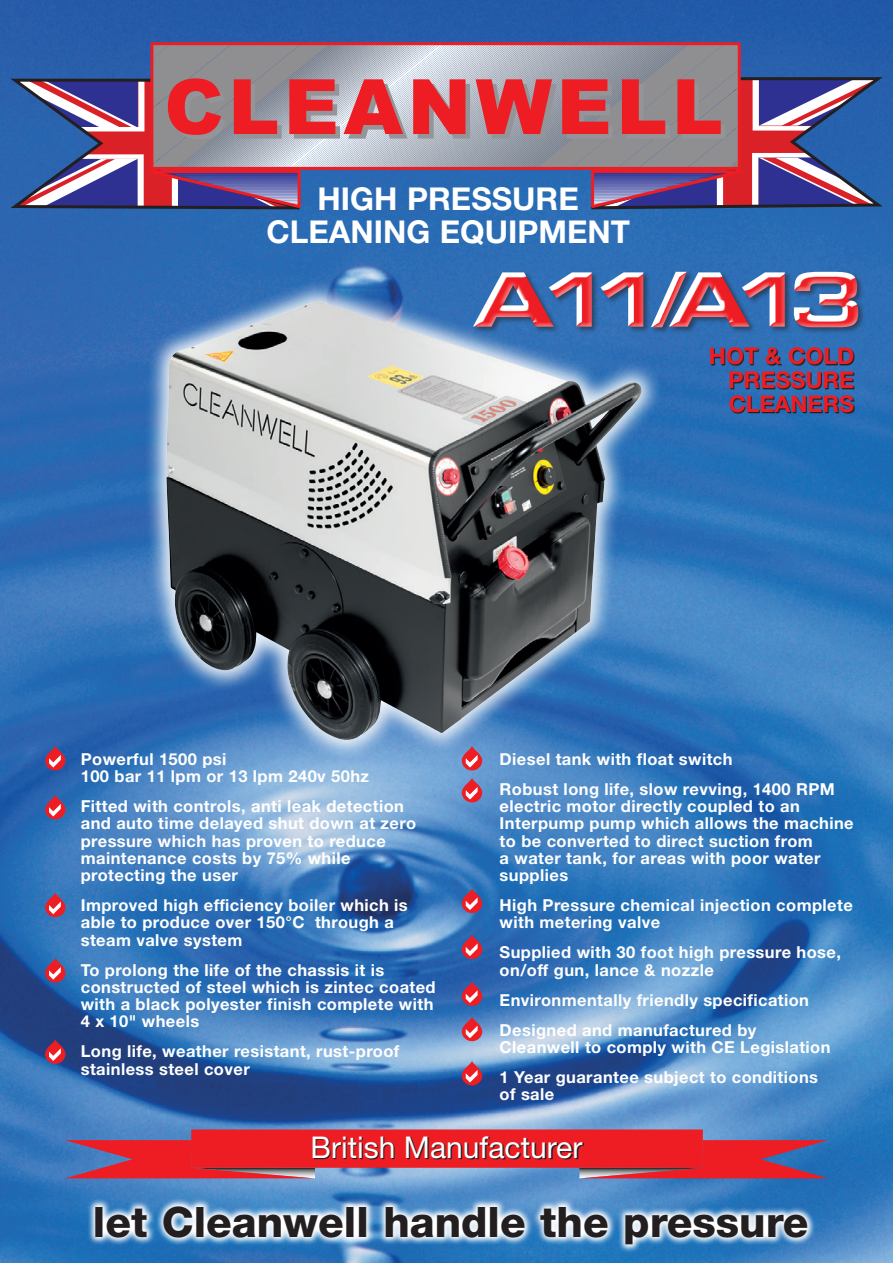
<style>
.page{position:relative;width:893px;height:1263px;background:#fff}
.page>*{position:absolute;margin:0;border:0;box-sizing:border-box;transform-origin:0 0}
.t1{font:75px "Eurostile LT Std Bold Ex 2";letter-spacing:-.26em;color:#ee1d23}
.t2{font:800 42px "Helvetica Neue LT Std";color:#231f20}
.t3{font:700 31.5px "Helvetica Neue LT Std";color:#fff}
.t4{font:30px "Helvetica Neue LT Std";color:#fff}
.t5{font:700 23.1px/24px "Helvetica Neue LT Std";color:#ee1d23;text-align:justify}
.t6{font:700 16.5px/17.2px "Helvetica Neue LT Std";letter-spacing:.025em;color:#fff}
</style>
<div class="page">
<img style="left:0;top:0;width:893px;height:1263px">
<svg style="left:10px;top:44px;width:873px;height:165px;background:#886f8e"></svg>
<svg style="left:711px;top:348px;width:144px;height:65px;background:#295483"></svg>
<svg style="left:579px;top:1140px;width:249px;height:38px;background:#b63a4e"></svg>
<svg style="left:65px;top:1140px;width:250px;height:38px;background:#bd3c4f"></svg>
<div style="left:191px;top:1129px;width:512px;height:39px;background:#ee1d23"></div>
<svg style="left:314px;top:1137px;width:270px;height:22px"></svg>
<div style="left:144px;top:279px;width:519px;height:483px;background:#fff;opacity:.9"></div>
<img style="left:166px;top:301px;width:476px;height:442px">
<svg style="left:45px;top:745px;width:20px;height:25px"></svg>
<svg style="left:49px;top:755px;width:12px;height:12px"></svg>
<svg style="left:45px;top:794px;width:20px;height:25px"></svg>
<svg style="left:49px;top:804px;width:12px;height:12px"></svg>
<svg style="left:45px;top:892px;width:20px;height:25px"></svg>
<svg style="left:49px;top:901px;width:12px;height:13px"></svg>
<svg style="left:45px;top:958px;width:20px;height:24px"></svg>
<svg style="left:49px;top:967px;width:12px;height:12px"></svg>
<svg style="left:45px;top:1039px;width:20px;height:25px"></svg>
<svg style="left:49px;top:1048px;width:12px;height:13px"></svg>
<svg style="left:462px;top:745px;width:20px;height:25px"></svg>
<svg style="left:466px;top:755px;width:12px;height:12px"></svg>
<svg style="left:462px;top:777px;width:20px;height:25px"></svg>
<svg style="left:466px;top:787px;width:12px;height:12px"></svg>
<svg style="left:462px;top:934px;width:20px;height:25px"></svg>
<svg style="left:466px;top:943px;width:12px;height:13px"></svg>
<svg style="left:462px;top:888px;width:20px;height:25px"></svg>
<svg style="left:466px;top:897px;width:12px;height:13px"></svg>
<svg style="left:462px;top:981px;width:20px;height:25px"></svg>
<svg style="left:466px;top:990px;width:12px;height:13px"></svg>
<svg style="left:462px;top:1016px;width:20px;height:25px"></svg>
<svg style="left:466px;top:1025px;width:12px;height:13px"></svg>
<svg style="left:462px;top:1060px;width:20px;height:25px"></svg>
<svg style="left:466px;top:1070px;width:12px;height:12px"></svg>
<div style="left:472px;top:269px;width:394px;height:66px;background:#3070b6"></div>
<div style="left:469px;top:268px;width:395px;height:65px;background:#fff;opacity:.8"></div>
<svg style="left:467px;top:266px;width:396px;height:65px"></svg>
<svg style="left:87px;top:1197px;width:729px;height:56px"></svg>
<p class="t3" style="left:318px;top:179px;width:263px">HIGH PRESSURE</p>
<p class="t3" style="left:266px;top:212px;width:365px">CLEANING EQUIPMENT</p>
<h1 class="t1" style="left:473px;top:247px;width:392px">A11/A13</h1>
<p class="t5" style="left:728px;top:344px;width:127px;text-indent:-19px">HOT &amp; COLD PRESSURE CLEANERS</p>
<p class="t6" style="left:81px;top:750px;width:290px">Powerful 1500 psi<br>100 bar 11 lpm or 13 lpm 240v 50hz</p>
<p class="t6" style="left:81px;top:797px;width:337px">Fitted with controls, anti leak detection and auto time delayed shut down at zero pressure which has proven to reduce maintenance costs by 75% while protecting the user</p>
<p class="t6" style="left:81px;top:896px;width:329px">Improved high efficiency boiler which is able to produce over 150°C through a steam valve system</p>
<p class="t6" style="left:81px;top:961px;width:356px">To prolong the life of the chassis it is constructed of steel which is zintec coated with a black polyester finish complete with 4 x 10" wheels</p>
<p class="t6" style="left:81px;top:1042px;width:320px">Long life, weather resistant, rust-proof stainless steel cover</p>
<p class="t6" style="left:500px;top:750px;width:234px">Diesel tank with float switch</p>
<p class="t6" style="left:500px;top:780px;width:356px">Robust long life, slow revving, 1400 RPM electric motor directly coupled to an Interpump pump which allows the machine to be converted to direct suction from<br>a water tank, for areas with poor water supplies</p>
<p class="t6" style="left:500px;top:896px;width:355px">High Pressure chemical injection complete with metering valve</p>
<p class="t6" style="left:500px;top:943px;width:343px">Supplied with 30 foot high pressure hose, on/off gun, lance &amp; nozzle</p>
<p class="t6" style="left:500px;top:991px;width:311px">Environmentally friendly specification</p>
<p class="t6" style="left:500px;top:1021px;width:332px">Designed and manufactured by<br>Cleanwell to comply with CE Legislation</p>
<p class="t6" style="left:500px;top:1068px;width:320px">1 Year guarantee subject to conditions of sale</p>
<p class="t4" style="left:311px;top:1129px;width:273px">British Manufacturer</p>
<p class="t2" style="left:93px;top:1197px;width:717px">let Cleanwell handle the pressure</p>
</div>
